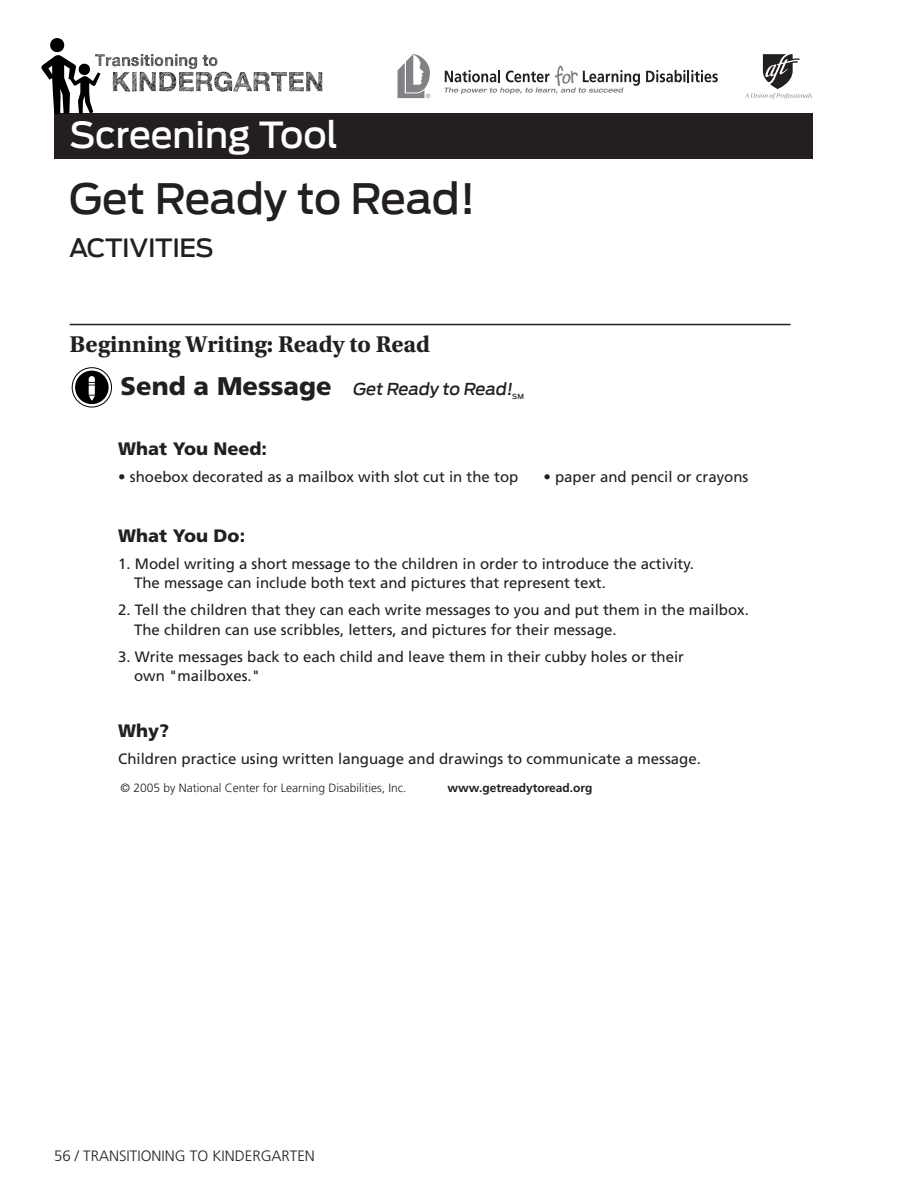
<style>
.page{position:relative;width:918px;height:1188px;background:#fff}
.page>*{position:absolute;margin:0;border:0;box-sizing:border-box;transform-origin:0 0}
.t1{font:500 42px "Antenna";letter-spacing:-.01em;color:#231f20}
.t2{font:500 36px "Antenna";color:#fff}
.t3{font:500 25.2px "Antenna";letter-spacing:-.015em;color:#231f20}
.Activity_Purpose{font:700 24px "Utopia Std";color:#231f20}
.Activity_Supplies{font:900 18px "Frutiger LT Std";color:#231f20}
.Activity_Steps_List{font:900 18px "Frutiger LT Std";color:#231f20}
.Activity_Results{font:900 18px "Frutiger LT Std";color:#231f20}
.Activity_Title{font:500 16.5px "Antenna";color:#231f20}
.Activity_Steps_List-2{font:15px/19.5px "Frutiger LT Std";color:#231f20}
.Activity_Supplies-2{font:15px "Frutiger LT Std";color:#231f20}
.Activity_Results-2{font:15px "Frutiger LT Std";color:#231f20}
.t4{font:300 15px "Frutiger LT Std";color:#231f20}
.Copyright_and_Websit{font:300 12px "Frutiger LT Std";color:#231f20}
.Copyright_and_Websit-2{font:700 12px "Frutiger LT Std";color:#231f20}
.Activity_Title-2{font:500 7.05px "Antenna";color:#231f20}
.s1{font-family:"Frutiger LT Std";font-weight:900;font-size:25.5px}
</style>
<div class="page">
<div style="left:54px;top:113px;width:758px;height:46px;background:#231f20"></div>
<svg style="left:41px;top:38px;width:281px;height:76px"></svg>
<svg style="left:745px;top:54px;width:67px;height:45px"></svg>
<svg style="left:646px;top:70px;width:72px;height:12px"></svg>
<svg style="left:398px;top:54px;width:32px;height:44px"></svg>
<svg style="left:444px;top:66px;width:196px;height:28px"></svg>
<hr style="left:70px;top:324px;width:721px;height:1px;background:#231f20">
<div style="left:72px;top:367px;width:40px;height:40px;border:1px solid #000;border-radius:50%"></div>
<svg style="left:75px;top:371px;width:34px;height:33px"></svg>
<h2 class="t2" style="left:70px;top:113px;width:270px">Screening Tool</h2>
<h1 class="t1" style="left:69px;top:174px;width:408px">Get Ready to Read!</h1>
<h3 class="t3" style="left:69px;top:233px;width:146px">ACTIVITIES</h3>
<p class="Activity_Purpose" style="left:70px;top:331px;width:362px">Beginning Writing: Ready to Read</p>
<p class="Activity_Title" style="left:121px;top:379px;width:396px"><span class="s1">S e n d a M e s s a g e</span> Get Ready to Read!</p>
<p class="Activity_Title-2" style="left:512px;top:392px;width:13px">SM</p>
<p class="Activity_Supplies" style="left:118px;top:438px;width:150px">What You Need:</p>
<p class="Activity_Supplies-2" style="left:118px;top:468px;width:402px">• shoebox decorated as a mailbox with slot cut in the top</p>
<p class="Activity_Supplies-2" style="left:543px;top:468px;width:207px">• paper and pencil or crayons</p>
<p class="Activity_Steps_List" style="left:118px;top:525px;width:128px">What You Do:</p>
<p class="Activity_Steps_List-2" style="left:134px;top:554px;width:561px;text-indent:-16px">1. Model writing a short message to the children in order to introduce the activity.<br>The message can include both text and pictures that represent text.</p>
<p class="Activity_Steps_List-2" style="left:134px;top:601px;width:616px;text-indent:-16px">2. Tell the children that they can each write messages to you and put them in the mailbox.<br>The children can use scribbles, letters, and pictures for their message.</p>
<p class="Activity_Steps_List-2" style="left:134px;top:647px;width:551px;text-indent:-16px">3. Write messages back to each child and leave them in their cubby holes or their own "mailboxes."</p>
<p class="Activity_Results" style="left:118px;top:720px;width:53px">Why?</p>
<p class="Activity_Results-2" style="left:118px;top:750px;width:584px">Children practice using written language and drawings to communicate a message.</p>
<p class="Copyright_and_Websit" style="left:121px;top:782px;width:287px">© 2005 by National Center for Learning Disabilities, Inc.</p>
<p class="Copyright_and_Websit-2" style="left:448px;top:781px;width:146px">www.getreadytoread.org</p>
<p class="t4" style="left:54px;top:1147px;width:262px">56 / TRANSITIONING TO KINDERGARTEN</p>
</div>
